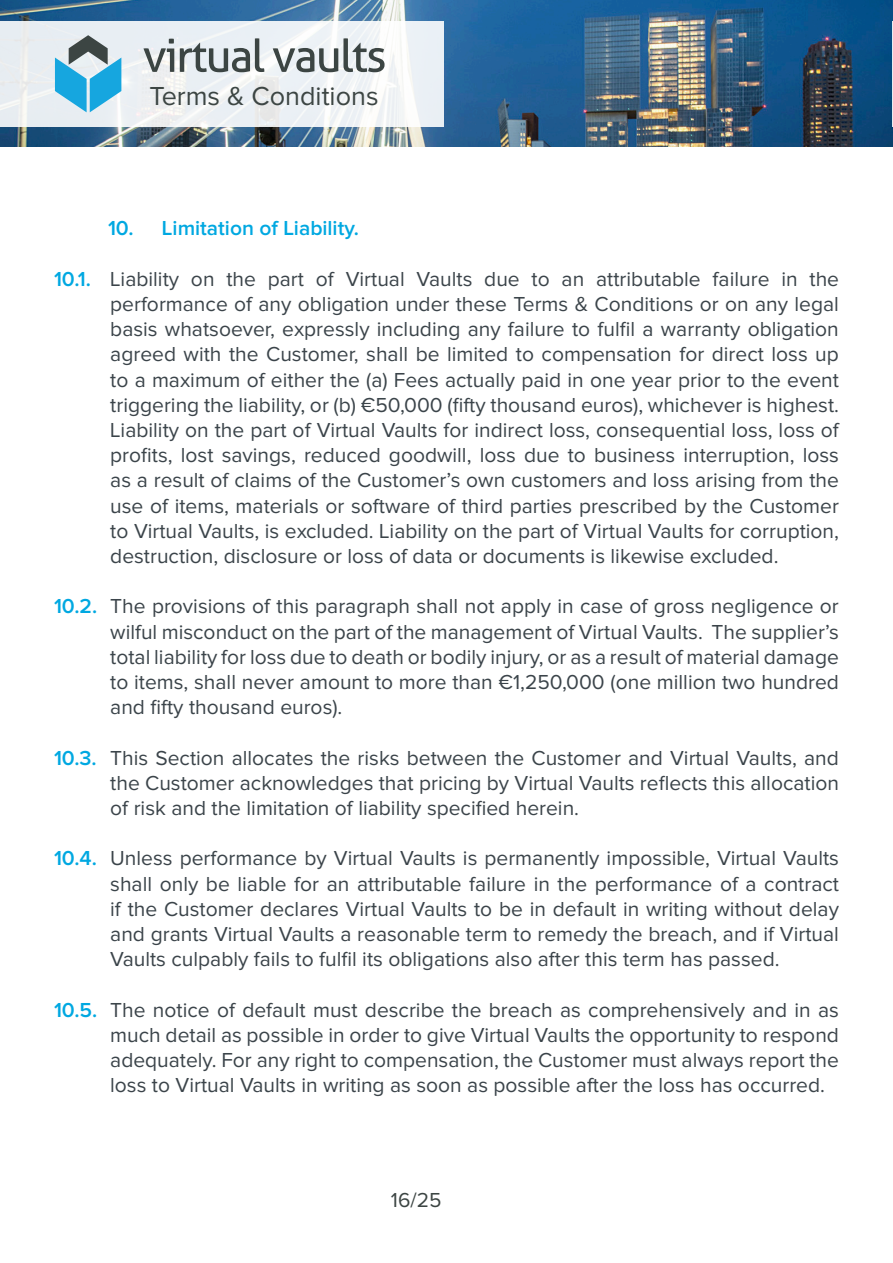
<style>
.page{position:relative;width:893px;height:1263px;background:#fff}
.page>*{position:absolute;margin:0;border:0;box-sizing:border-box;transform-origin:0 0}
.t1{font:27px "Proxima Nova";color:#3c4543}
.t2{font:21px/25.2px "Proxima Nova";color:#3b444a;text-align:justify}
.t3{font:600 21px "Proxima Nova";color:#00a8e1}
.t4{font:21px "Proxima Nova";color:#3c4543}
</style>
<div class="page">
<img style="left:0;top:0;width:893px;height:146px">
<svg style="left:0;top:21px;width:443px;height:106px;fill:#ebf0f4"></svg>
<svg style="left:143px;top:39px;width:31px;height:33px"></svg>
<svg style="left:180px;top:38px;width:84px;height:34px;background:#b0b7b9"></svg>
<svg style="left:273px;top:38px;width:112px;height:34px"></svg>
<svg style="left:55px;top:35px;width:66px;height:77px;background:#7cbbd4"></svg>
<hr style="left:892px;top:21px;width:1px;height:106px;background:#fff">
<p class="t1" style="left:149px;top:84px;width:231px">Terms &amp; Conditions</p>
<p class="t3" style="left:108px;top:219px;width:252px">10. Limitation of Liability.</p>
<p class="t3" style="left:54px;top:269px;width:38px">10.1.</p>
<p class="t3" style="left:54px;top:597px;width:45px">10.2.</p>
<p class="t3" style="left:54px;top:748px;width:44px">10.3.</p>
<p class="t3" style="left:54px;top:849px;width:44px">10.4.</p>
<p class="t3" style="left:54px;top:1000px;width:45px">10.5.</p>
<p class="t2" style="left:110px;top:267px;width:730px">Liability on the part of Virtual Vaults due to an attributable failure in the performance of any obligation under these Terms &amp; Conditions or on any legal basis whatsoever, expressly including any failure to fulfil a warranty obligation agreed with the Customer, shall be limited to compensation for direct loss up to a maximum of either the (a) Fees actually paid in one year prior to the event triggering the liability, or (b) €50,000 (fifty thousand euros), whichever is highest.<br>Liability on the part of Virtual Vaults for indirect loss, consequential loss, loss of profits, lost savings, reduced goodwill, loss due to business interruption, loss as a result of claims of the Customer’s own customers and loss arising from the use of items, materials or software of third parties prescribed by the Customer to Virtual Vaults, is excluded. Liability on the part of Virtual Vaults for corruption, destruction, disclosure or loss of data or documents is likewise excluded.</p>
<p class="t2" style="left:110px;top:595px;width:730px">The provisions of this paragraph shall not apply in case of gross negligence or wilful misconduct on the part of the management of Virtual Vaults. The supplier’s total liability for loss due to death or bodily injury, or as a result of material damage to items, shall never amount to more than €1,250,000 (one million two hundred and fifty thousand euros).</p>
<p class="t2" style="left:110px;top:746px;width:730px">This Section allocates the risks between the Customer and Virtual Vaults, and the Customer acknowledges that pricing by Virtual Vaults reflects this allocation of risk and the limitation of liability specified herein.</p>
<p class="t2" style="left:110px;top:847px;width:730px">Unless performance by Virtual Vaults is permanently impossible, Virtual Vaults shall only be liable for an attributable failure in the performance of a contract if the Customer declares Virtual Vaults to be in default in writing without delay and grants Virtual Vaults a reasonable term to remedy the breach, and if Virtual Vaults culpably fails to fulfil its obligations also after this term has passed.</p>
<p class="t2" style="left:110px;top:998px;width:730px">The notice of default must describe the breach as comprehensively and in as much detail as possible in order to give Virtual Vaults the opportunity to respond adequately. For any right to compensation, the Customer must always report the loss to Virtual Vaults in writing as soon as possible after the loss has occurred.</p>
<p class="t4" style="left:391px;top:1190px;width:52px">16/25</p>
</div>
